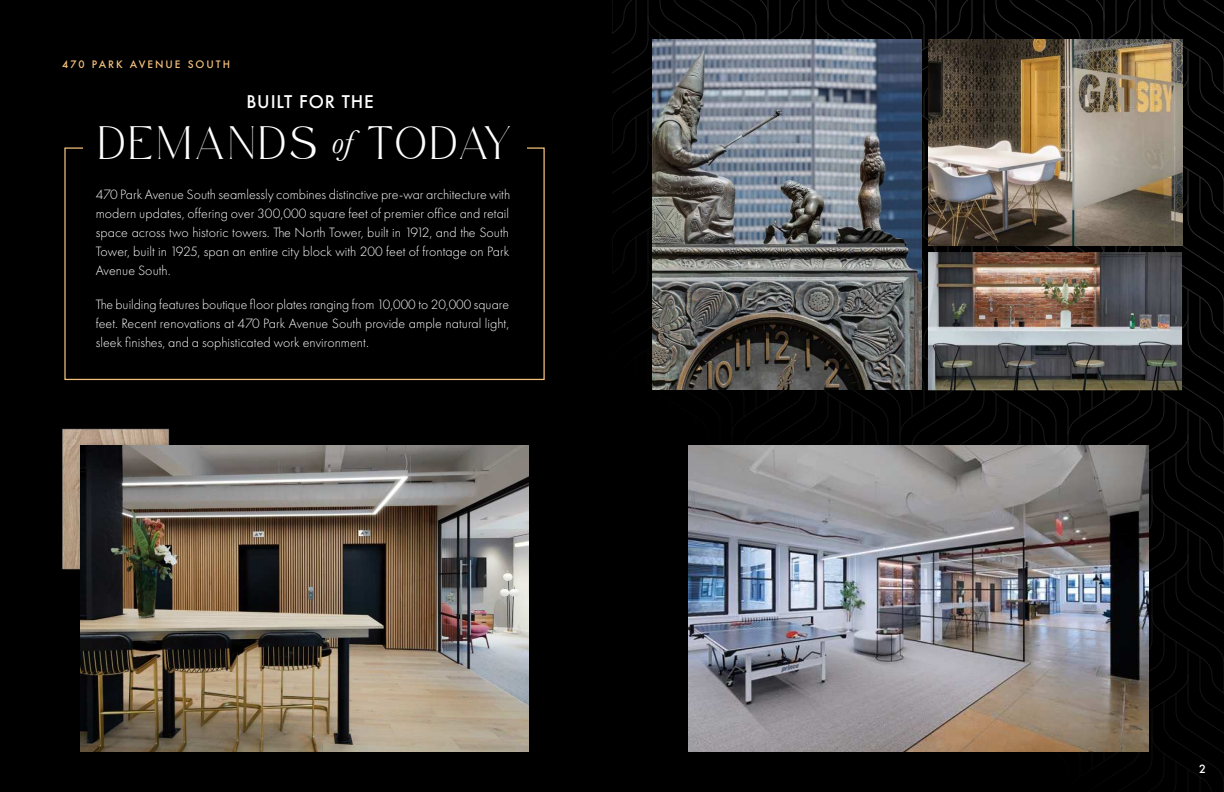
<style>
.page{position:relative;width:1224px;height:792px;background:#fff}
.page>*{position:absolute;margin:0;border:0;box-sizing:border-box;transform-origin:0 0}
.t1{font:22.9px "Safira March Personal Use";letter-spacing:.2em;color:#fff}
.t2{font:500 17px "Futura";letter-spacing:.05em;color:#fff}
.t3{font:300 14px/19px "Futura PT";letter-spacing:.005em;color:#fff;text-align:justify}
.t4{font:500 11px "Futura";color:#fff}
.t5{font:500 10px "Futura";letter-spacing:.2em;color:#f3c17c}
</style>
<div class="page">
<div style="left:0;top:0;width:612px;height:792px;background:#000"></div>
<svg style="left:612px;top:0;width:612px;height:792px;background:#030303"></svg>
<img style="left:928px;top:252px;width:254px;height:138px">
<img style="left:62px;top:428px;width:107px;height:142px">
<img style="left:72px;top:437px;width:457px;height:133px">
<img style="left:80px;top:446px;width:449px;height:306px">
<img style="left:653px;top:40px;width:268px;height:350px">
<img style="left:929px;top:39px;width:253px;height:206px">
<img style="left:688px;top:446px;width:460px;height:306px">
<p class="t5" style="left:62px;top:58px;width:169px">470 PARK AVENUE SOUTH</p>
<p class="t2" style="left:246px;top:92px;width:129px">BUILT FOR THE</p>
<h1 class="t1" style="left:99px;top:137px;width:414px">DEMANDS <sup>of</sup> TODAY</h1>
<p class="t3" style="left:96px;top:186px;width:416px">470 Park Avenue South seamlessly combines distinctive pre-war architecture with modern updates, offering over 300,000 square feet of premier office and retail space across two historic towers. The North Tower, built in 1912, and the South Tower, built in 1925, span an entire city block with 200 feet of frontage on Park Avenue South.</p>
<p class="t3" style="left:96px;top:296px;width:415px">The building features boutique floor plates ranging from 10,000 to 20,000 square feet. Recent renovations at 470 Park Avenue South provide ample natural light, sleek finishes, and a sophisticated work environment.</p>
<p class="t4" style="left:1199px;top:763px;width:8px">2</p>
</div>
